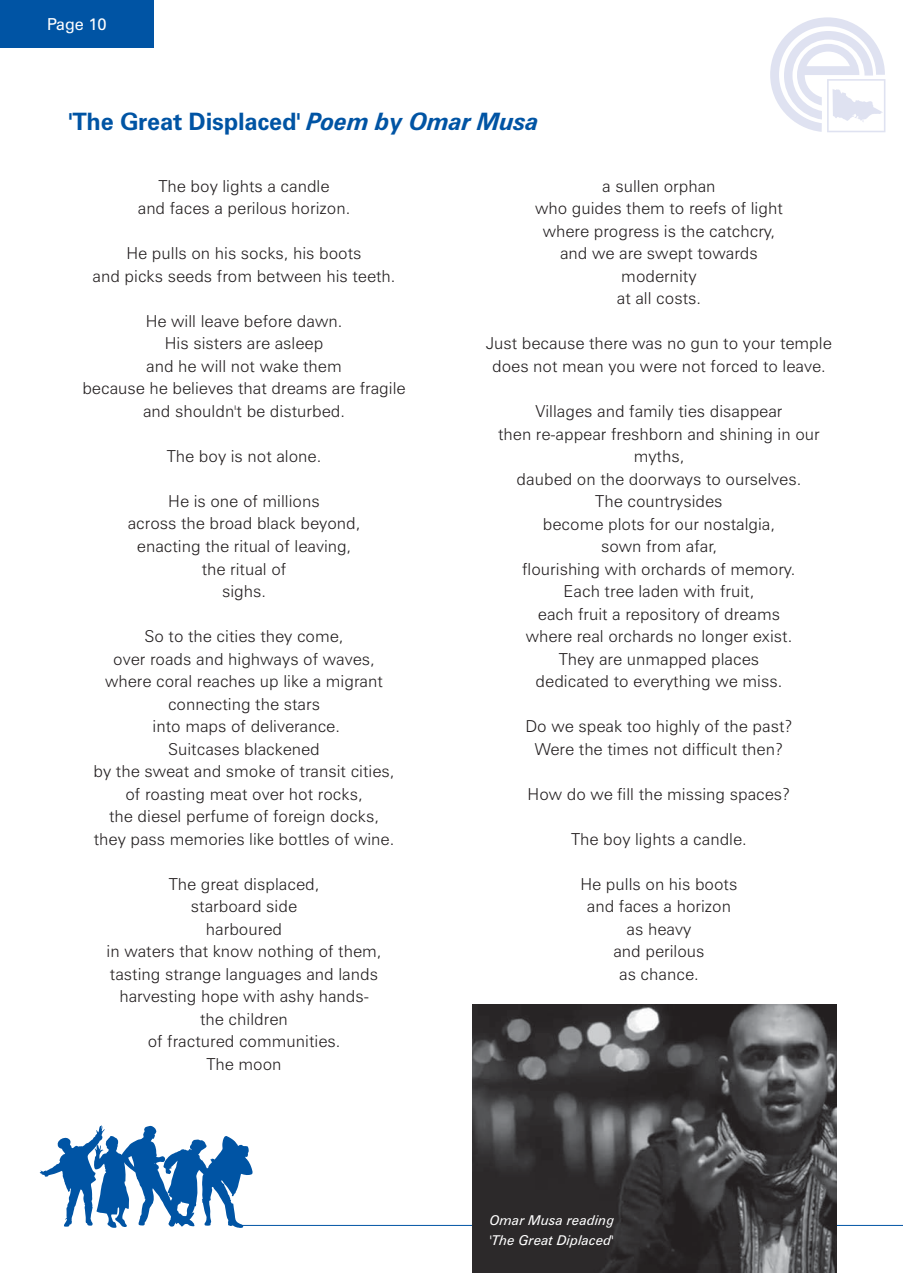
<style>
.page{position:relative;width:903px;height:1273px;background:#fff}
.page>*{position:absolute;margin:0;border:0;box-sizing:border-box;transform-origin:0 0}
.t1{font:700 24px "Zurich BT";letter-spacing:-.01em;color:#0054a4}
.t2{font:300 16.5px/22.5px "Zurich BT";color:#231f20;text-align:center}
.t3{font:16.5px "Zurich BT";color:#fff}
.t4{font:italic 13.5px/19.5px "Zurich BT";color:#fff}
.s1{font-style:italic}
</style>
<div class="page">
<hr style="left:235px;top:1224px;width:667px;height:1px;background:#0054a4">
<svg style="left:39px;top:1125px;width:213px;height:102px"></svg>
<div style="left:0;top:0;width:154px;height:47px;background:#0054a4"></div>
<svg style="left:770px;top:17px;width:115px;height:115px"></svg>
<img style="left:472px;top:1004px;width:364px;height:268px">
<p class="t3" style="left:47px;top:15px;width:61px">Page 10</p>
<h1 class="t1" style="left:68px;top:113px;width:471px">'The Great Displaced' <span class="s1">Poem by Omar Musa</span></h1>
<p class="t2" style="left:138px;top:176px;width:214px">The boy lights a candle<br>and faces a perilous horizon.</p>
<p class="t2" style="left:92px;top:244px;width:304px">He pulls on his socks, his boots<br>and picks seeds from between his teeth.</p>
<p class="t2" style="left:82px;top:311px;width:325px">He will leave before dawn.<br>His sisters are asleep<br>and he will not wake them<br>because he believes that dreams are fragile and shouldn't be disturbed.</p>
<p class="t2" style="left:167px;top:446px;width:156px">The boy is not alone.</p>
<p class="t2" style="left:128px;top:491px;width:234px">He is one of millions<br>across the broad black beyond, enacting the ritual of leaving, the ritual of<br>sighs.</p>
<p class="t2" style="left:94px;top:626px;width:302px">So to the cities they come,<br>over roads and highways of waves, where coral reaches up like a migrant connecting the stars<br>into maps of deliverance.<br>Suitcases blackened<br>by the sweat and smoke of transit cities, of roasting meat over hot rocks,<br>the diesel perfume of foreign docks, they pass memories like bottles of wine.</p>
<p class="t2" style="left:107px;top:874px;width:276px">The great displaced,<br>starboard side<br>harboured<br>in waters that know nothing of them, tasting strange languages and lands harvesting hope with ashy hands&shy;the children<br>of fractured communities.<br>The moon</p>
<p class="t2" style="left:535px;top:177px;width:249px">a sullen orphan<br>who guides them to reefs of light where progress is the catchcry, and we are swept towards modernity<br>at all costs.</p>
<p class="t2" style="left:486px;top:334px;width:347px">Just because there was no gun to your temple does not mean you were not forced to leave.</p>
<p class="t2" style="left:498px;top:402px;width:323px">Villages and family ties disappear<br>then re-appear freshborn and shining in our myths,<br>daubed on the doorways to ourselves.<br>The countrysides<br>become plots for our nostalgia,<br>sown from afar,<br>flourishing with orchards of memory.<br>Each tree laden with fruit,<br>each fruit a repository of dreams<br>where real orchards no longer exist.<br>They are unmapped places<br>dedicated to everything we miss.</p>
<p class="t2" style="left:525px;top:717px;width:268px">Do we speak too highly of the past?<br>Were the times not difficult then?</p>
<p class="t2" style="left:527px;top:784px;width:264px">How do we fill the missing spaces?</p>
<p class="t2" style="left:571px;top:829px;width:177px">The boy lights a candle.</p>
<p class="t2" style="left:580px;top:874px;width:158px">He pulls on his boots and faces a horizon as heavy<br>and perilous<br>as chance.</p>
<p class="t4" style="left:489px;top:1211px;width:126px">Omar Musa reading 'The Great Diplaced'</p>
</div>
